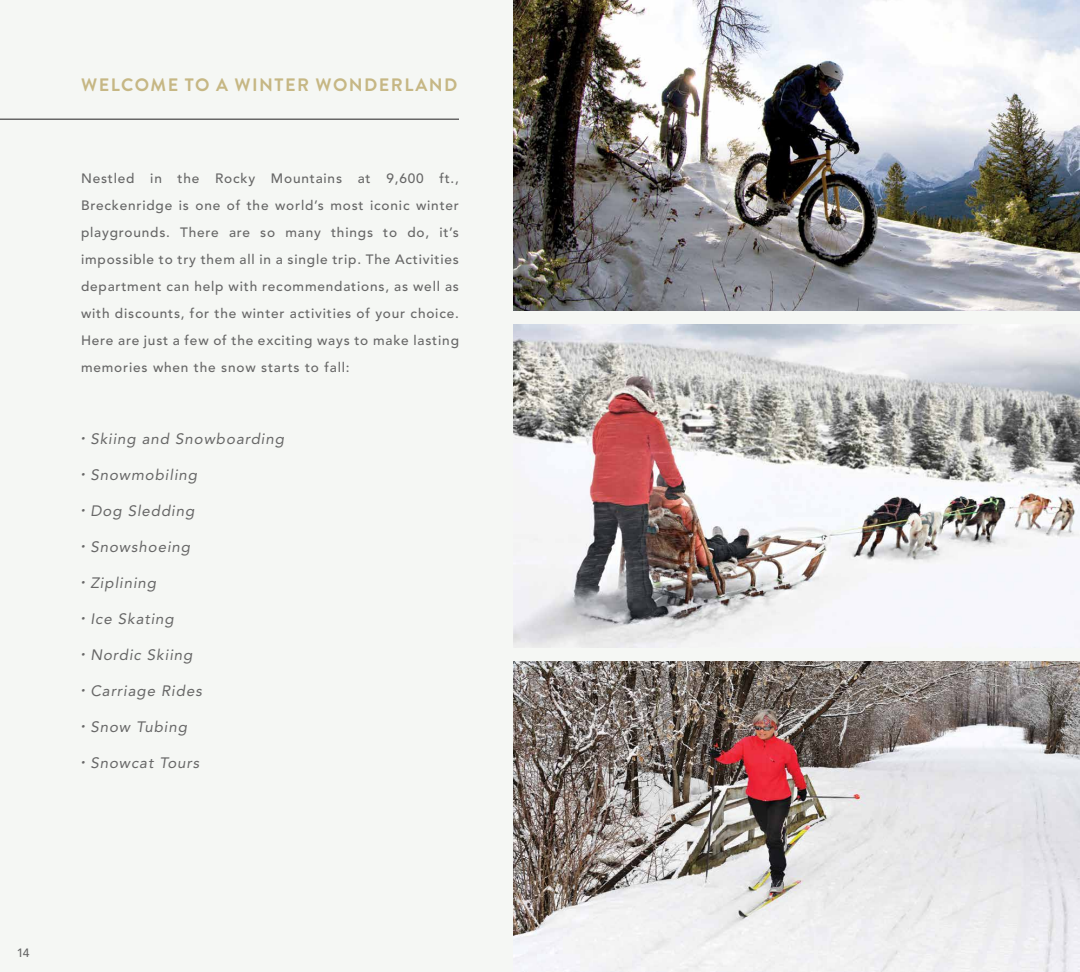
<style>
.page{position:relative;width:1080px;height:972px;background:#f5f7f4}
.page>*{position:absolute;margin:0;border:0;box-sizing:border-box;transform-origin:0 0}
.t1{font:700 18px "Brandon Grotesque";letter-spacing:.08em;color:#c6b784}
.t2{font:italic 15px "Avenir LT Std";letter-spacing:.06em;color:#676767}
.t3{font:500 13.5px/27px "Avenir LT Std";letter-spacing:.06em;color:#676767;text-align:justify}
.t4{font:500 12px "Avenir LT Std";color:#676767}
</style>
<div class="page">
<hr style="left:0;top:118px;width:459px;height:2px;background:#676767">
<img style="left:513px;top:0;width:567px;height:310px">
<img style="left:513px;top:324px;width:567px;height:324px">
<img style="left:513px;top:662px;width:567px;height:310px">
<h1 class="t1" style="left:81px;top:72px;width:378px">WELCOME TO A WINTER WONDERLAND</h1>
<p class="t3" style="left:81px;top:165px;width:380px">Nestled in the Rocky Mountains at 9,600 ft., Breckenridge is one of the world’s most iconic winter playgrounds. There are so many things to do, it’s impossible to try them all in a single trip. The Activities department can help with recommendations, as well as with discounts, for the winter activities of your choice.<br>Here are just a few of the exciting ways to make lasting memories when the snow starts to fall:</p>
<p class="t2" style="left:81px;top:430px;width:205px"><sup>•</sup> Skiing and Snowboarding</p>
<p class="t2" style="left:81px;top:466px;width:118px"><sup>•</sup> Snowmobiling</p>
<p class="t2" style="left:81px;top:502px;width:115px"><sup>•</sup> Dog Sledding</p>
<p class="t2" style="left:81px;top:538px;width:111px"><sup>•</sup> Snowshoeing</p>
<p class="t2" style="left:81px;top:574px;width:77px"><sup>•</sup> Ziplining</p>
<p class="t2" style="left:81px;top:610px;width:94px"><sup>•</sup> Ice Skating</p>
<p class="t2" style="left:81px;top:646px;width:113px"><sup>•</sup> Nordic Skiing</p>
<p class="t2" style="left:81px;top:682px;width:122px"><sup>•</sup> Carriage Rides</p>
<p class="t2" style="left:81px;top:718px;width:108px"><sup>•</sup> Snow Tubing</p>
<p class="t2" style="left:81px;top:754px;width:120px"><sup>•</sup> Snowcat Tours</p>
<p class="t4" style="left:17px;top:946px;width:14px">14</p>
</div>
